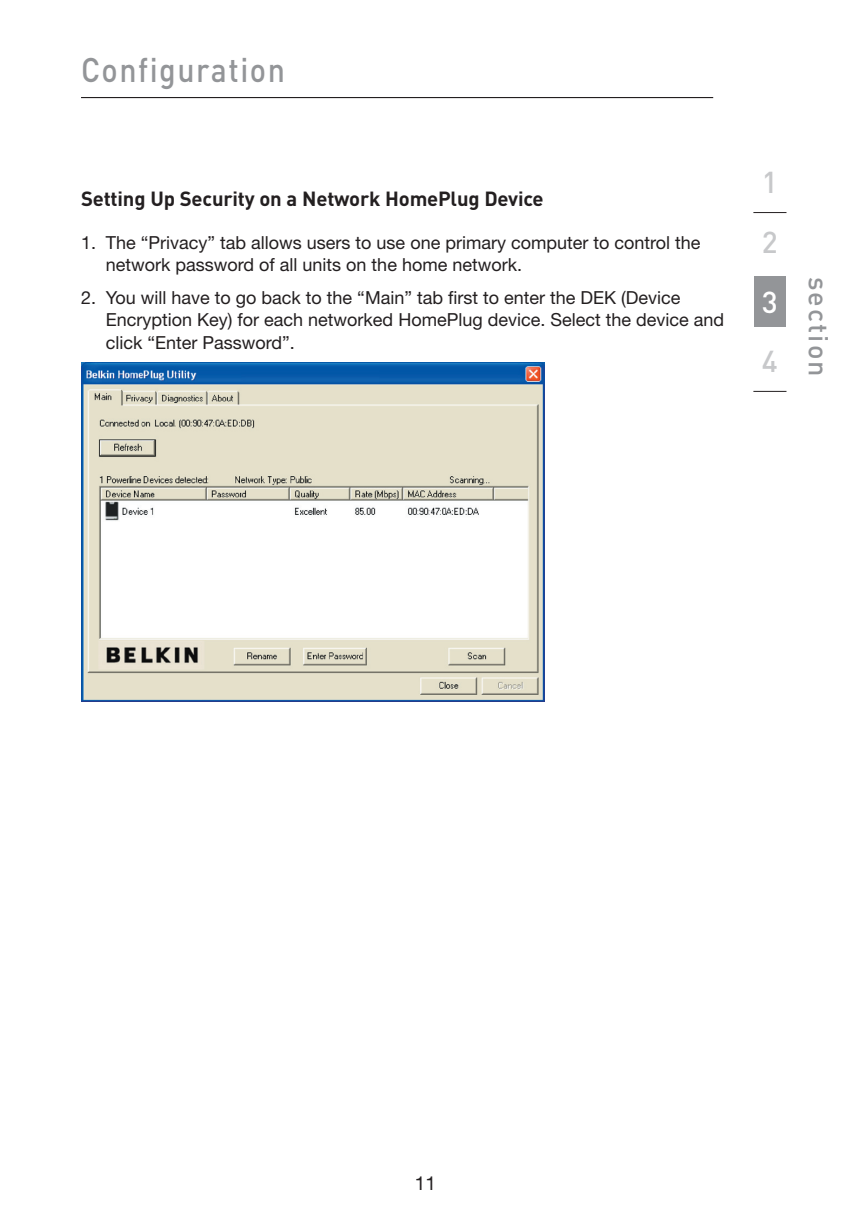
<style>
.page{position:relative;width:851px;height:1215px;background:#fff}
.page>*{position:absolute;margin:0;border:0;box-sizing:border-box;transform-origin:0 0}
.t1{font:500 33.75px "DINOT";letter-spacing:.05em;color:#939598;scale:.9 1}
.t2{font:500 29.93px/59.6px "DINOT";color:#c7c8ca}
.t3{font:500 29.93px "DINOT";color:#fff}
.t4{font:500 27px "DINOT";letter-spacing:.08em;color:#939598}
.t5{font:700 20.25px "DINOT";letter-spacing:-.01em;color:#231f20}
.t6{font:19.12px "Helvetica Neue LT Pro";color:#231f20}
.t7{font:18px/22.5px "Helvetica Neue LT Pro";color:#231f20}
</style>
<div class="page">
<hr style="left:81px;top:97px;width:632px;height:1px;background:#231f20">
<hr style="left:753px;top:391px;width:33px;height:1px;background:#231f20">
<hr style="left:753px;top:212px;width:33px;height:1px;background:#231f20">
<div style="left:754px;top:277px;width:31px;height:50px;background:#939598"></div>
<img style="left:81px;top:363px;width:463px;height:339px">
<h1 class="t1" style="left:81px;top:47px;width:228px">Configuration</h1>
<p class="t5" style="left:81px;top:185px;width:464px">Setting Up Security on a Network HomePlug Device</p>
<p class="t7" style="left:106px;top:230px;width:596px;text-indent:-25px">1. The “Privacy” tab allows users to use one primary computer to control the network password of all units on the home network.</p>
<p class="t7" style="left:106px;top:286px;width:620px;text-indent:-25px">2. You will have to go back to the “Main” tab first to enter the DEK (Device<br>Encryption Key) for each networked HomePlug device. Select the device and click “Enter Password”.</p>
<h2 class="t2" style="left:762px;top:152px;width:17px">1<br>2</h2>
<h2 class="t3" style="left:762px;top:281px;width:17px">3</h2>
<h2 class="t2" style="left:762px;top:330px;width:17px">4</h2>
<h3 class="t4" style="left:836px;top:277px;width:102px;rotate:90deg">section</h3>
<p class="t6" style="left:415px;top:1171px;width:23px">11</p>
</div>
